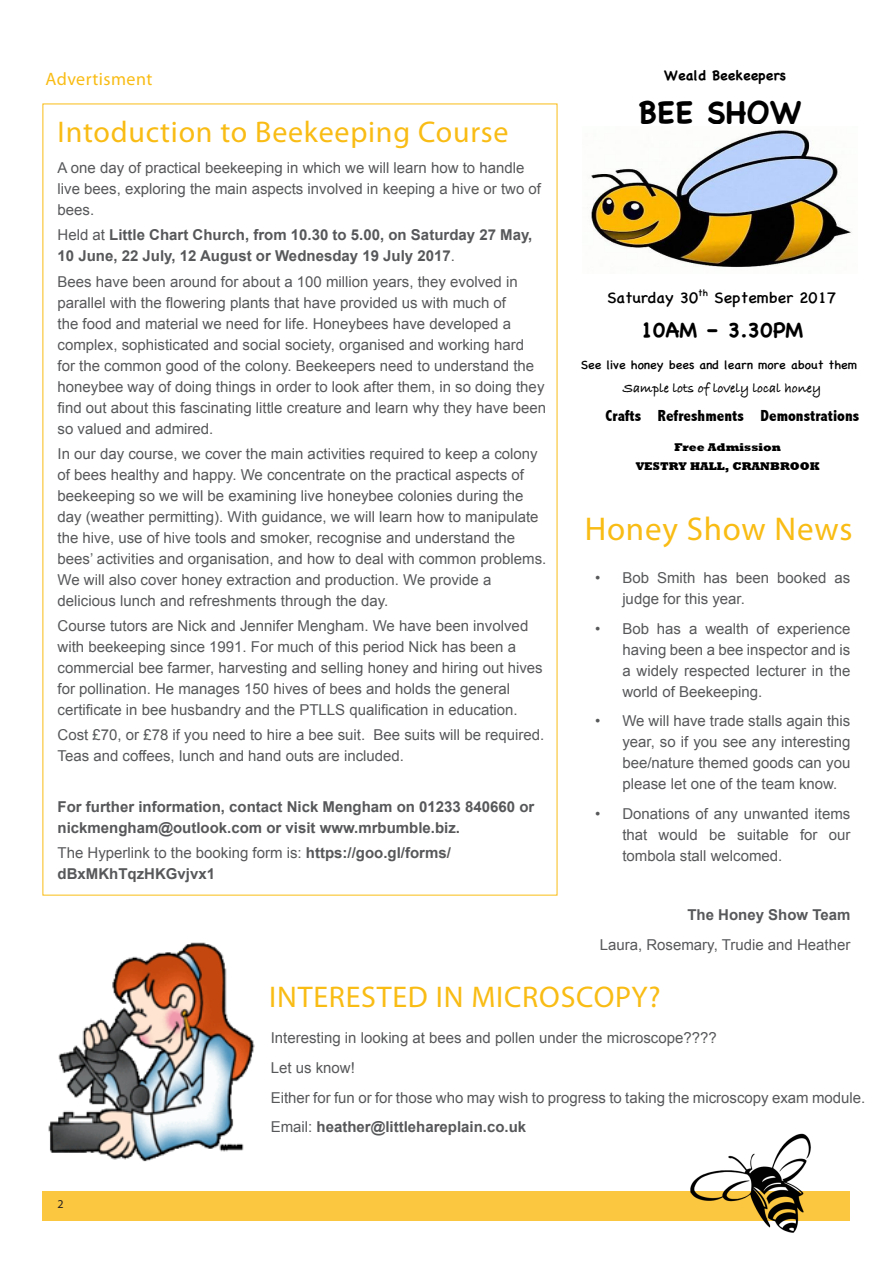
<style>
.page{position:relative;width:893px;height:1263px;background:#fff}
.page>*{position:absolute;margin:0;border:0;box-sizing:border-box;transform-origin:0 0}
.t1{font:33px "Myriad Pro";letter-spacing:.025em;color:#f9bc15}
.t2{font:700 31.8px "Chalkboard SE";color:#000}
.t3{font:30px "Myriad Pro";letter-spacing:.025em;color:#f9bc15}
.t4{font:700 20.85px "Chalkboard SE";color:#000}
.t5{font:18px "Myriad Pro";letter-spacing:.025em;color:#f9bc15}
.t6{font:800 condensed 16.05px "Abadi";color:#000}
.t7{font:16.05px "Chalkboard SE";color:#000}
.t8{font:15px/21px "Arial";color:#57585a}
.t9{font:700 15px/21px "Arial";color:#57585a}
.t10{font:700 13.8px "Bradley Hand ITCTT";letter-spacing:.005em;color:#000}
.t11{font:700 13.8px "Chalkboard SE";color:#000}
.t12{font:12.6px "Chalkboard SE";color:#000}
.t13{font:12px "Myriad Pro";color:#231f20}
.t14{font:800 11.55px/19.2px "Rockwell";color:#000;text-align:center}
.s1{font-weight:400}
</style>
<div class="page">
<div style="left:43px;top:1191px;width:807px;height:29px;background:#fbc640"></div>
<img style="left:652px;top:1133px;width:176px;height:100px">
<img style="left:591px;top:130px;width:261px;height:138px">
<img style="left:48px;top:942px;width:207px;height:220px">
<p class="t5" style="left:46px;top:67px;width:108px">Advertisment</p>
<p class="t3" style="left:58px;top:113px;width:452px">Intoduction to Beekeeping Course</p>
<p class="t8" style="left:58px;top:157px;width:485px">A one day of practical beekeeping in which we will learn how to handle live bees, exploring the main aspects involved in keeping a hive or two of bees.</p>
<p class="t9" style="left:58px;top:225px;width:476px"><span class="s1">Held at</span> Little Chart Church, from 10.30 to 5.00, on Saturday 27 May,<br>10 June, 22 July, 12 August or Wednesday 19 July 2017<span class="s1">.</span></p>
<p class="t8" style="left:58px;top:271px;width:490px">Bees have been around for about a 100 million years, they evolved in parallel with the flowering plants that have provided us with much of<br>the food and material we need for life. Honeybees have developed a complex, sophisticated and social society, organised and working hard<br>for the common good of the colony. Beekeepers need to understand the honeybee way of doing things in order to look after them, in so doing they find out about this fascinating little creature and learn why they have been so valued and admired.</p>
<p class="t8" style="left:58px;top:443px;width:490px">In our day course, we cover the main activities required to keep a colony of bees healthy and happy. We concentrate on the practical aspects of beekeeping so we will be examining live honeybee colonies during the day (weather permitting). With guidance, we will learn how to manipulate the hive, use of hive tools and smoker, recognise and understand the bees’ activities and organisation, and how to deal with common problems.<br>We will also cover honey extraction and production. We provide a delicious lunch and refreshments through the day.</p>
<p class="t8" style="left:58px;top:615px;width:487px">Course tutors are Nick and Jennifer Mengham. We have been involved with beekeeping since 1991. For much of this period Nick has been a commercial bee farmer, harvesting and selling honey and hiring out hives for pollination. He manages 150 hives of bees and holds the general certificate in bee husbandry and the PTLLS qualification in education.</p>
<p class="t8" style="left:58px;top:725px;width:488px">Cost £70, or £78 if you need to hire a bee suit. Bee suits will be required.<br>Teas and coffees, lunch and hand outs are included.</p>
<p class="t9" style="left:58px;top:796px;width:478px">For further information, contact Nick Mengham on 01233 840660 or nickmengham@outlook.com or visit www.mrbumble.biz.</p>
<p class="t9" style="left:58px;top:843px;width:395px"><span class="s1">The Hyperlink to the booking form is:</span> https://goo.gl/forms/ dBxMKhTqzHKGvjvx1</p>
<p class="t11" style="left:664px;top:67px;width:123px">Weald Beekeepers</p>
<p class="t2" style="left:638px;top:93px;width:165px">BEE SHOW</p>
<p class="t7" style="left:607px;top:283px;width:231px">Saturday 30<sup>th</sup> September 2017</p>
<p class="t4" style="left:640px;top:317px;width:165px">10AM – 3.30PM</p>
<p class="t12" style="left:581px;top:354px;width:278px">See live honey bees and learn more about them</p>
<p class="t10" style="left:623px;top:377px;width:200px">Sample lots of lovely local honey</p>
<p class="t6" style="left:606px;top:406px;width:255px">Crafts Refreshments Demonstrations</p>
<p class="t14" style="left:636px;top:438px;width:186px">Free Admission<br>VESTRY HALL, CRANBROOK</p>
<p class="t1" style="left:585px;top:509px;width:269px">Honey Show News</p>
<p class="t8" style="left:622px;top:567px;width:230px;text-indent:-27px">• Bob Smith has been booked as judge for this year.</p>
<p class="t8" style="left:622px;top:618px;width:230px;text-align:justify;text-indent:-27px">• Bob has a wealth of experience having been a bee inspector and is a widely respected lecturer in the world of Beekeeping.</p>
<p class="t8" style="left:622px;top:710px;width:230px;text-align:justify;text-indent:-27px">• We will have trade stalls again this year, so if you see any interesting bee/nature themed goods can you please let one of the team know.</p>
<p class="t8" style="left:622px;top:803px;width:230px;text-align:justify;text-indent:-27px">• Donations of any unwanted items that would be suitable for our tombola stall welcomed.</p>
<p class="t9" style="left:687px;top:904px;width:165px">The Honey Show Team</p>
<p class="t8" style="left:600px;top:934px;width:252px">Laura, Rosemary, Trudie and Heather</p>
<p class="t3" style="left:269px;top:979px;width:393px">INTERESTED IN MICROSCOPY?</p>
<p class="t13" style="left:58px;top:1197px;width:8px">2</p>
<p class="t8" style="left:271px;top:1028px;width:448px">Interesting in looking at bees and pollen under the microscope????</p>
<p class="t8" style="left:271px;top:1057px;width:86px">Let us know!</p>
<p class="t8" style="left:271px;top:1087px;width:596px">Either for fun or for those who may wish to progress to taking the microscopy exam module.</p>
<p class="t9" style="left:271px;top:1117px;width:257px"><span class="s1">Email:</span> heather@littlehareplain.co.uk</p>
</div>
